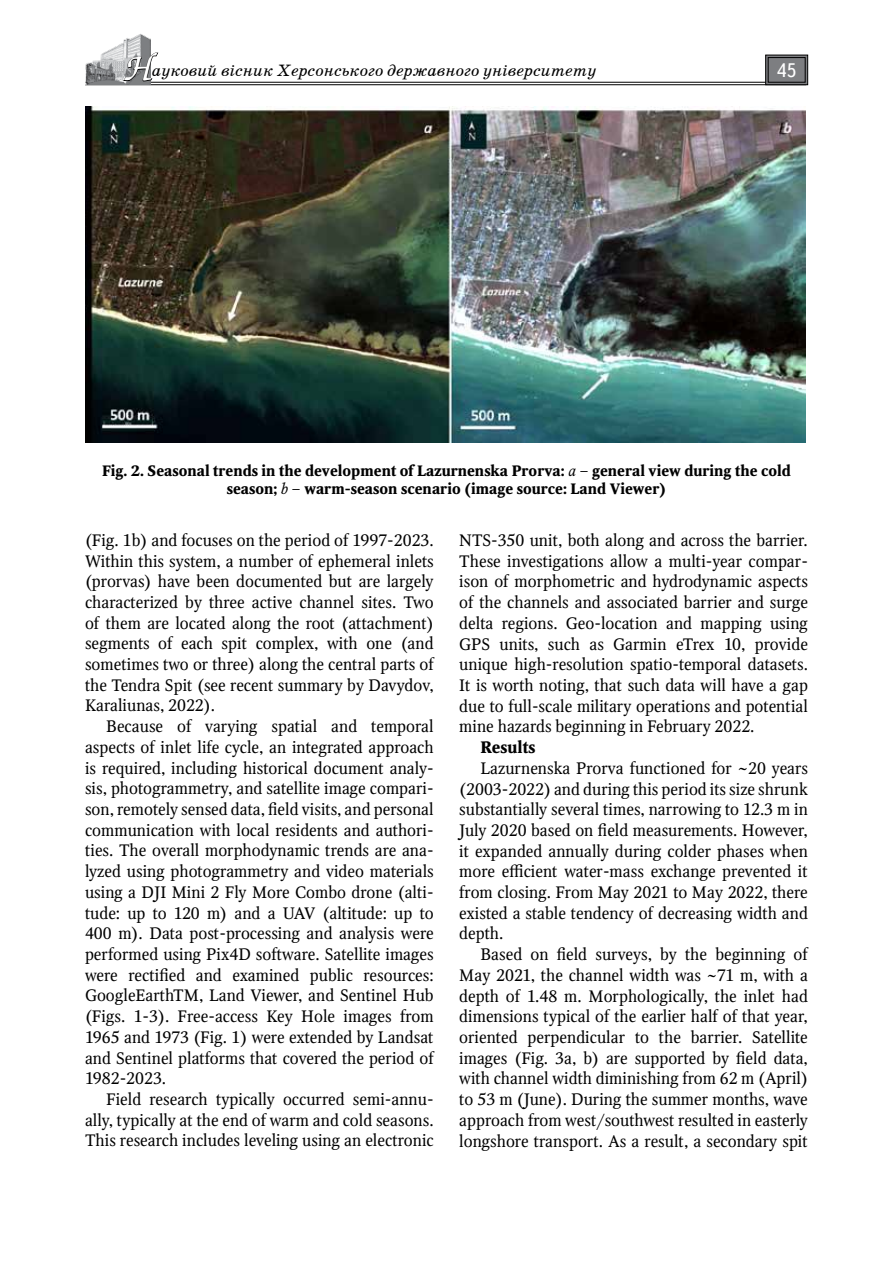
<style>
.page{position:relative;width:893px;height:1263px;background:#fff}
.page>*{position:absolute;margin:0;border:0;box-sizing:border-box;transform-origin:0 0}
.t1{font:19.5px "Ukrainian Text";color:#fff}
.t2{font:16.5px/20.7px "Octava";color:#000;text-align:justify}
.t3{font:italic 16.5px "School Book C";color:#000}
.t4{font:700 16.5px "Octava";color:#000}
.t5{font:700 15px/18px "Octava";color:#000;text-align:center}
.s1{font-family:"Zapf Chancer";font-style:normal;font-size:30px;color:#fff}
.s2{font-weight:400;font-style:italic}
</style>
<div class="page">
<hr style="left:85px;top:82px;width:721px;height:1px;background:#000">
<hr style="left:85px;top:84px;width:721px;height:1px;background:#000">
<img style="left:85px;top:34px;width:66px;height:50px">
<svg style="left:123px;top:52px;width:36px;height:30px"></svg>
<svg style="left:765px;top:55px;width:43px;height:30px"></svg>
<div style="left:768px;top:57px;width:37px;height:25px;border:1px solid #000"></div>
<img style="left:85px;top:106px;width:721px;height:336px">
<p class="t3" style="left:124px;top:61px;width:474px"><span class="s1">Н</span>ауковий вісник Херсонського державного університету</p>
<p class="t1" style="left:776px;top:60px;width:22px">45</p>
<p class="t5" style="left:102px;top:462px;width:690px">Fig. 2. Seasonal trends in the development of Lazurnenska Prorva: <span class="s2">a</span> – general view during the cold season; <span class="s2">b</span> – warm-season scenario (image source: Land Viewer)</p>
<p class="t2" style="left:85px;top:530px;width:350px">(Fig. 1b) and focuses on the period of 1997-2023.<br>Within this system, a number of ephemeral inlets (prorvas) have been documented but are largely characterized by three active channel sites. Two of them are located along the root (attachment) segments of each spit complex, with one (and sometimes two or three) along the central parts of the Tendra Spit (see recent summary by Davydov, Karaliunas, 2022).</p>
<p class="t2" style="left:85px;top:716px;width:350px;text-indent:21px">Because of varying spatial and temporal aspects of inlet life cycle, an integrated approach is required, including historical document analy&shy;sis, photogrammetry, and satellite image compari&shy;son, remotely sensed data, field visits, and personal communication with local residents and authori&shy;ties. The overall morphodynamic trends are ana&shy;lyzed using photogrammetry and video materials using a DJI Mini 2 Fly More Combo drone (alti&shy;tude: up to 120 m) and a UAV (altitude: up to 400 m). Data post-processing and analysis were performed using Pix4D software. Satellite images were rectified and examined public resources:<br>GoogleEarthTM, Land Viewer, and Sentinel Hub (Figs. 1-3). Free-access Key Hole images from 1965 and 1973 (Fig. 1) were extended by Landsat and Sentinel platforms that covered the period of 1982-2023.</p>
<p class="t2" style="left:85px;top:1089px;width:350px;text-indent:21px">Field research typically occurred semi-annu&shy;ally, typically at the end of warm and cold seasons.<br>This research includes leveling using an electronic</p>
<p class="t2" style="left:459px;top:530px;width:350px">NTS-350 unit, both along and across the barrier.<br>These investigations allow a multi-year compar&shy;ison of morphometric and hydrodynamic aspects of the channels and associated barrier and surge delta regions. Geo-location and mapping using GPS units, such as Garmin eTrex 10, provide unique high-resolution spatio-temporal datasets.<br>It is worth noting, that such data will have a gap due to full-scale military operations and potential mine hazards beginning in February 2022.</p>
<p class="t4" style="left:480px;top:737px;width:56px">Results</p>
<p class="t2" style="left:459px;top:758px;width:350px;text-indent:21px">Lazurnenska Prorva functioned for ~20 years (2003-2022) and during this period its size shrunk substantially several times, narrowing to 12.3 m in July 2020 based on field measurements. However, it expanded annually during colder phases when more efficient water-mass exchange prevented it from closing. From May 2021 to May 2022, there existed a stable tendency of decreasing width and depth.</p>
<p class="t2" style="left:459px;top:944px;width:350px;text-indent:21px">Based on field surveys, by the beginning of May 2021, the channel width was ~71 m, with a depth of 1.48 m. Morphologically, the inlet had dimensions typical of the earlier half of that year, oriented perpendicular to the barrier. Satellite images (Fig. 3a, b) are supported by field data, with channel width diminishing from 62 m (April) to 53 m (June). During the summer months, wave approach from west/southwest resulted in easterly longshore transport. As a result, a secondary spit</p>
</div>
